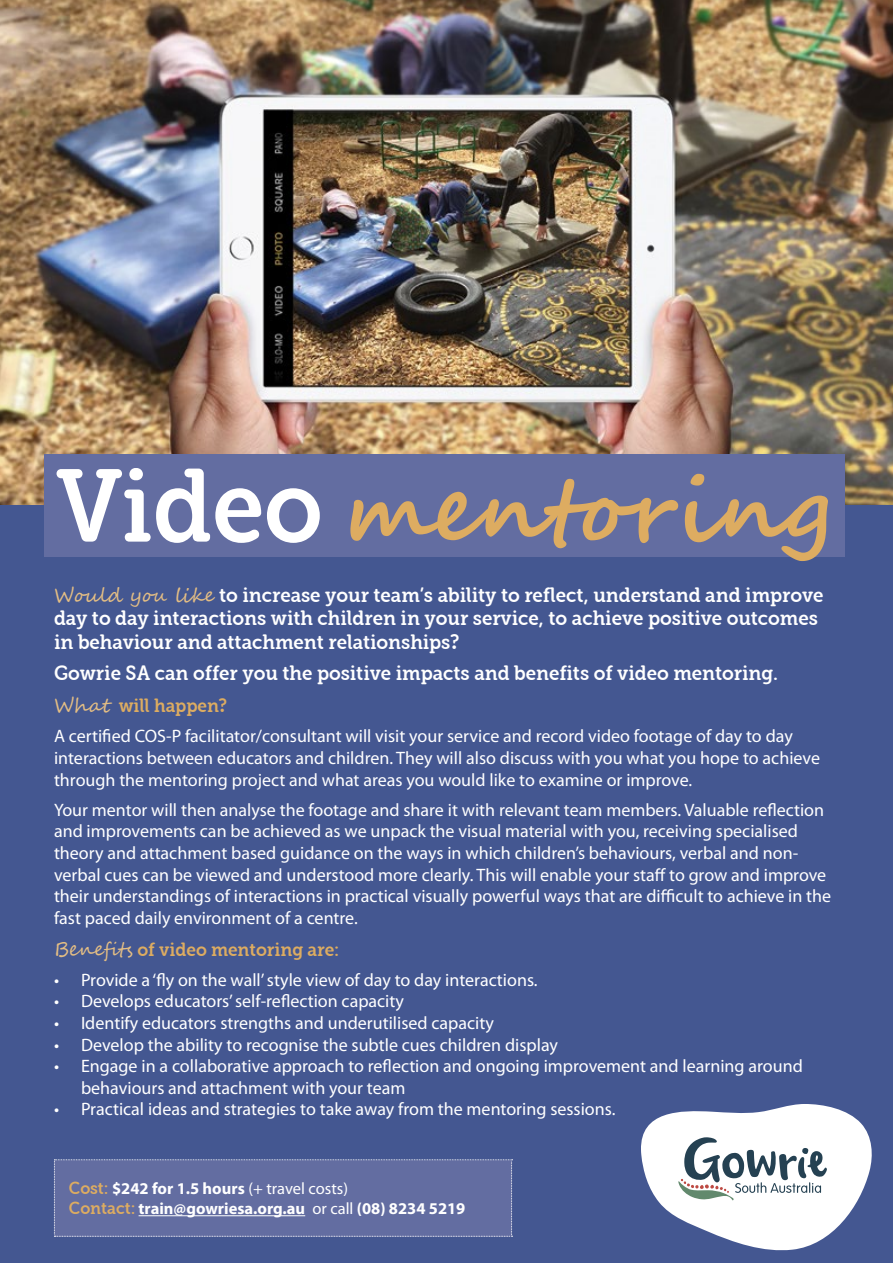
<style>
.page{position:relative;width:893px;height:1263px;background:#fff}
.page>*{position:absolute;margin:0;border:0;box-sizing:border-box;transform-origin:0 0}
.t1{font:700 88.5px "Segoe Script";color:#ddac61}
.t2{font:19.5px/23.4px "Eacologica Round Slab";color:#fff}
.t3{font:18px/21.6px "Myriad Pro";color:#fff}
.t4{font:18px "Eacologica Round Slab";color:#ddac61}
.t5{font:700 16.5px/19.8px "Myriad Pro";color:#fff}
.s1{font-family:"Eacologica Round Slab";font-weight:400;font-size:97.5px;color:#fff}
.s2{font-family:"Segoe Script";color:#e4be84}
.s3{font-family:"Segoe Script";font-size:19.5px;color:#e4be84}
.s4{font-family:"Eacologica Round Slab";font-weight:400;color:#ddac61}
.s5{font-weight:400}
</style>
<div class="page">
<img style="left:0;top:0;width:893px;height:505px">
<div style="left:0;top:505px;width:893px;height:758px;background:#445791"></div>
<div style="left:44px;top:454px;width:801px;height:103px;background:#636da1"></div>
<div style="left:54px;top:1159px;width:459px;height:78px;background:#636da1"></div>
<hr style="left:139px;top:1215px;width:166px;height:1px;background:#fff">
<svg style="left:641px;top:1104px;width:231px;height:147px"></svg>
<h1 class="t1" style="left:56px;top:439px;width:778px"><span class="s1">Video</span> mentoring</h1>
<p class="t2" style="left:54px;top:583px;width:771px"><span class="s2">Would you like</span> to increase your team’s ability to reflect, understand and improve day to day interactions with children in your service, to achieve positive outcomes in behaviour and attachment relationships?</p>
<p class="t2" style="left:54px;top:661px;width:726px">Gowrie SA can offer you the positive impacts and benefits of video mentoring.</p>
<p class="t4" style="left:54px;top:695px;width:175px"><span class="s3">What</span> will happen?</p>
<p class="t3" style="left:54px;top:725px;width:767px">A certified COS-P facilitator/consultant will visit your service and record video footage of day to day interactions between educators and children. They will also discuss with you what you hope to achieve through the mentoring project and what areas you would like to examine or improve.</p>
<p class="t3" style="left:54px;top:799px;width:779px">Your mentor will then analyse the footage and share it with relevant team members. Valuable reflection and improvements can be achieved as we unpack the visual material with you, receiving specialised theory and attachment based guidance on the ways in which children’s behaviours, verbal and non&shy;verbal cues can be viewed and understood more clearly. This will enable your staff to grow and improve their understandings of interactions in practical visually powerful ways that are difficult to achieve in the fast paced daily environment of a centre.</p>
<p class="t4" style="left:54px;top:938px;width:287px"><span class="s3">Benefits</span> of video mentoring are:</p>
<p class="t3" style="left:54px;top:969px;width:485px">• Provide a ‘fly on the wall’ style view of day to day interactions.</p>
<p class="t3" style="left:54px;top:990px;width:352px">• Develops educators’ self-reflection capacity</p>
<p class="t3" style="left:54px;top:1012px;width:441px">• Identify educators strengths and underutilised capacity</p>
<p class="t3" style="left:54px;top:1033px;width:506px">• Develop the ability to recognise the subtle cues children display</p>
<p class="t3" style="left:81px;top:1055px;width:723px;text-indent:-27px">• Engage in a collaborative approach to reflection and ongoing improvement and learning around behaviours and attachment with your team</p>
<p class="t3" style="left:54px;top:1098px;width:563px">• Practical ideas and strategies to take away from the mentoring sessions.</p>
<p class="t5" style="left:69px;top:1178px;width:398px"><span class="s4">Cost:</span> $242 for 1.5 hours <span class="s5">(+ travel costs)<br></span><span class="s4">Contact:</span> train@gowriesa.org.au <span class="s5">or call</span> (08) 8234 5219</p>
</div>
